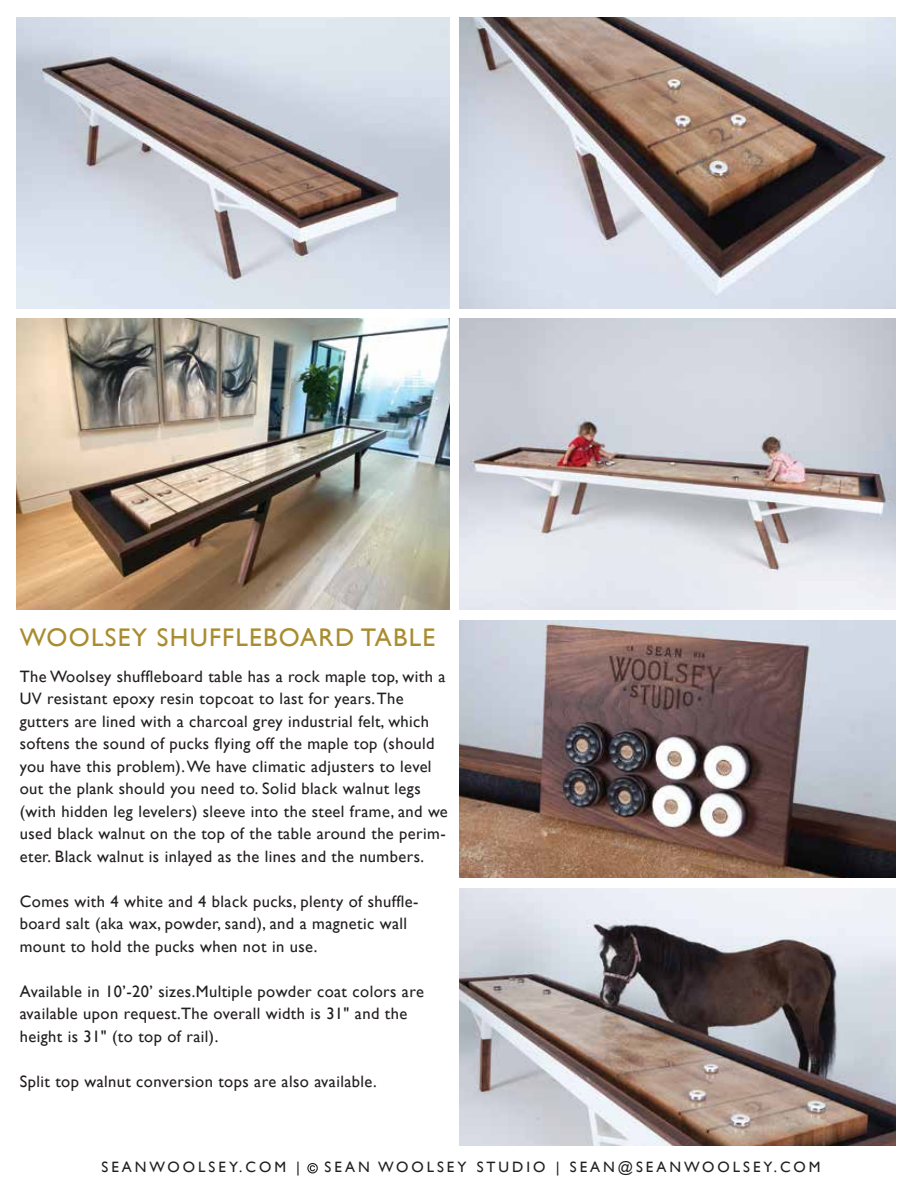
<style>
.page{position:relative;width:918px;height:1188px;background:#fff}
.page>*{position:absolute;margin:0;border:0;box-sizing:border-box;transform-origin:0 0}
.t1{font:25.5px "Gill Sans";letter-spacing:.05em;color:#a98c30}
.t2{font:16.5px/22.5px "Gill Sans";letter-spacing:.025em;color:#231f20}
.t3{font:15px "Gill Sans";letter-spacing:.2em;color:#231f20}
</style>
<div class="page">
<img style="left:460px;top:888px;width:436px;height:258px">
<img style="left:16px;top:18px;width:433px;height:290px">
<img style="left:460px;top:319px;width:436px;height:290px">
<img style="left:460px;top:18px;width:436px;height:290px">
<img style="left:460px;top:620px;width:436px;height:258px">
<svg style="left:307px;top:1163px;width:11px;height:10px"></svg>
<img style="left:16px;top:319px;width:433px;height:290px">
<h1 class="t1" style="left:20px;top:623px;width:417px">WOOLSEY SHUFFLEBOARD TABLE</h1>
<p class="t2" style="left:20px;top:665px;width:430px">The Woolsey shuffleboard table has a rock maple top, with a UV resistant epoxy resin topcoat to last for years. The gutters are lined with a charcoal grey industrial felt, which softens the sound of pucks flying off the maple top (should you have this problem). We have climatic adjusters to level out the plank should you need to. Solid black walnut legs (with hidden leg levelers) sleeve into the steel frame, and we used black walnut on the top of the table around the perim&shy;eter. Black walnut is inlayed as the lines and the numbers.</p>
<p class="t2" style="left:20px;top:890px;width:400px">Comes with 4 white and 4 black pucks, plenty of shuffle&shy;board salt (aka wax, powder, sand), and a magnetic wall mount to hold the pucks when not in use.</p>
<p class="t2" style="left:20px;top:980px;width:406px">Available in 10’-20’ sizes.Multiple powder coat colors are available upon request.The overall width is 31" and the height is 31" (to top of rail).</p>
<p class="t2" style="left:20px;top:1070px;width:359px">Split top walnut conversion tops are also available.</p>
<p class="t3" style="left:101px;top:1158px;width:200px">SEANWOOLSEY.COM |</p>
<p class="t3" style="left:325px;top:1158px;width:498px">SEAN WOOLSEY STUDIO | SEAN@SEANWOOLSEY.COM</p>
</div>
